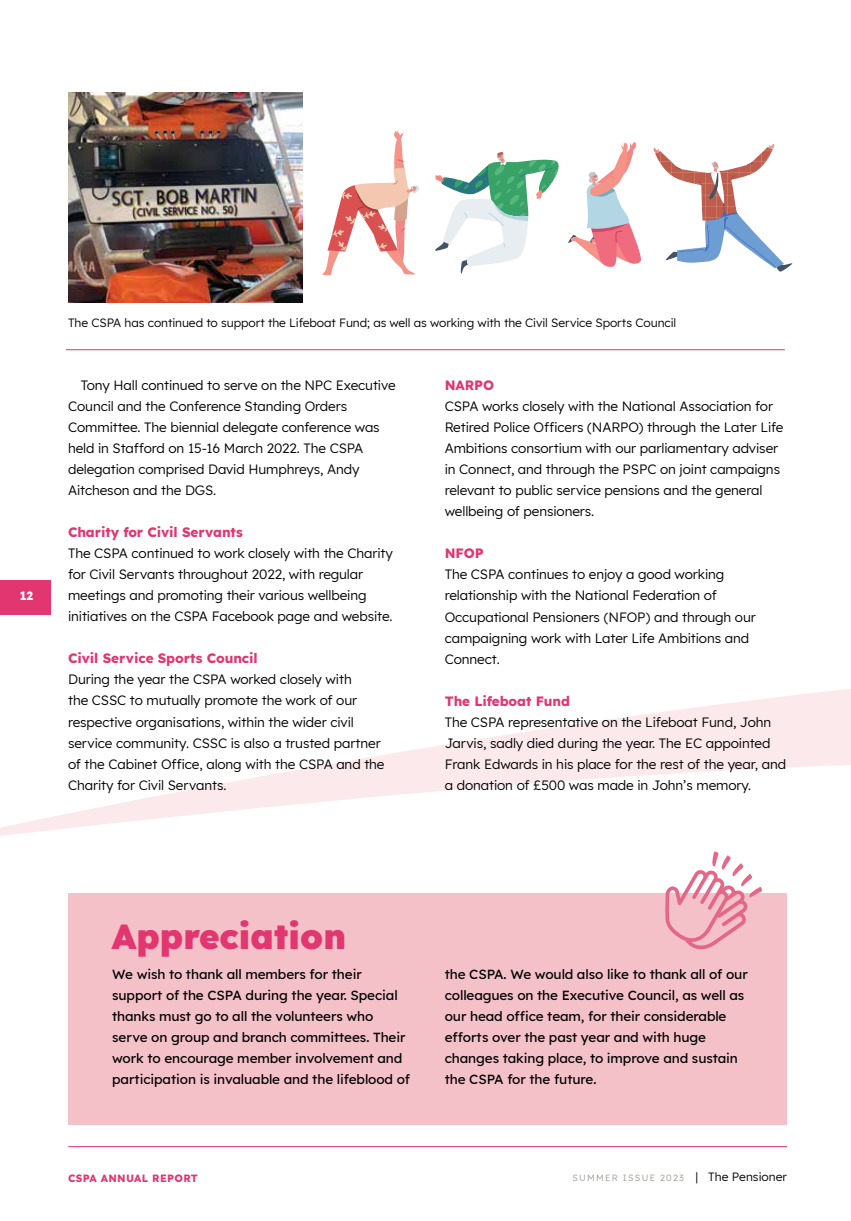
<style>
.page{position:relative;width:851px;height:1221px;background:#fff}
.page>*{position:absolute;margin:0;border:0;box-sizing:border-box;transform-origin:0 0}
.t1{font:900 34.95px "Lexend";letter-spacing:-.005em;color:#e1366f}
.t2{font:13.5px/21px "Lexend";letter-spacing:-.005em;color:#000}
.t3{font:500 13.5px/21px "Lexend";letter-spacing:-.005em;color:#000}
.t4{font:700 13.5px "Lexend";letter-spacing:-.005em;color:#e1366f}
.t5{font:12px "Lexend";letter-spacing:-.005em;color:#000}
.t6{font:700 12px "Lexend";color:#fff}
.t7{font:700 10.5px "Lexend";letter-spacing:.03em;color:#e1366f}
.t8{font:9px "Lexend";letter-spacing:.14em;color:#9c9a8f}
.s1{font-size:12px;color:#000}
</style>
<div class="page">
<svg style="left:0;top:689px;width:850px;height:459px"></svg>
<div style="left:0;top:580px;width:51px;height:34px;background:#e1366f"></div>
<div style="left:68px;top:893px;width:718px;height:231px;background:#f4c1c8"></div>
<svg style="left:664px;top:851px;width:97px;height:98px"></svg>
<img style="left:68px;top:92px;width:234px;height:210px">
<hr style="left:66px;top:349px;width:718px;height:1px;background:#e1366f">
<svg style="left:653px;top:143px;width:139px;height:129px"></svg>
<svg style="left:435px;top:142px;width:206px;height:132px"></svg>
<svg style="left:322px;top:130px;width:97px;height:145px"></svg>
<p class="t6" style="left:20px;top:586px;width:15px">12</p>
<p class="t5" style="left:68px;top:314px;width:609px">The CSPA has continued to support the Lifeboat Fund; as well as working with the Civil Service Sports Council</p>
<p class="t2" style="left:68px;top:374px;width:329px;text-indent:13px">Tony Hall continued to serve on the NPC Executive Council and the Conference Standing Orders Committee. The biennial delegate conference was held in Stafford on 15-16 March 2022. The CSPA delegation comprised David Humphreys, Andy Aitcheson and the DGS.</p>
<p class="t4" style="left:68px;top:521px;width:176px">Charity for Civil Servants</p>
<p class="t2" style="left:68px;top:542px;width:326px">The CSPA continued to work closely with the Charity for Civil Servants throughout 2022, with regular meetings and promoting their various wellbeing initiatives on the CSPA Facebook page and website.</p>
<p class="t4" style="left:68px;top:647px;width:191px">Civil Service Sports Council</p>
<p class="t2" style="left:68px;top:668px;width:318px">During the year the CSPA worked closely with<br>the CSSC to mutually promote the work of our respective organisations, within the wider civil service community. CSSC is also a trusted partner of the Cabinet Office, along with the CSPA and the Charity for Civil Servants.</p>
<p class="t4" style="left:444px;top:374px;width:51px">NARPO</p>
<p class="t2" style="left:444px;top:395px;width:340px">CSPA works closely with the National Association for Retired Police Officers (NARPO) through the Later Life Ambitions consortium with our parliamentary adviser in Connect, and through the PSPC on joint campaigns relevant to public service pensions and the general wellbeing of pensioners.</p>
<p class="t4" style="left:444px;top:542px;width:40px">NFOP</p>
<p class="t2" style="left:444px;top:563px;width:312px">The CSPA continues to enjoy a good working relationship with the National Federation of Occupational Pensioners (NFOP) and through our campaigning work with Later Life Ambitions and Connect.</p>
<p class="t4" style="left:444px;top:690px;width:127px">The Lifeboat Fund</p>
<p class="t2" style="left:444px;top:710px;width:343px">The CSPA representative on the Lifeboat Fund, John Jarvis, sadly died during the year. The EC appointed Frank Edwards in his place for the rest of the year, and a donation of £500 was made in John’s memory.</p>
<h1 class="t1" style="left:112px;top:911px;width:235px">Appreciation</h1>
<p class="t3" style="left:112px;top:962px;width:299px">We wish to thank all members for their support of the CSPA during the year. Special thanks must go to all the volunteers who serve on group and branch committees. Their work to encourage member involvement and participation is invaluable and the lifeblood of</p>
<p class="t3" style="left:444px;top:962px;width:304px">the CSPA. We would also like to thank all of our colleagues on the Executive Council, as well as our head office team, for their considerable efforts over the past year and with huge changes taking place, to improve and sustain the CSPA for the future.</p>
<p class="t7" style="left:68px;top:1169px;width:131px">CSPA ANNUAL REPORT</p>
<p class="t8" style="left:572px;top:1171px;width:216px">SUMMER ISSUE 2023 <span class="s1">| The Pensioner</span></p>
</div>
